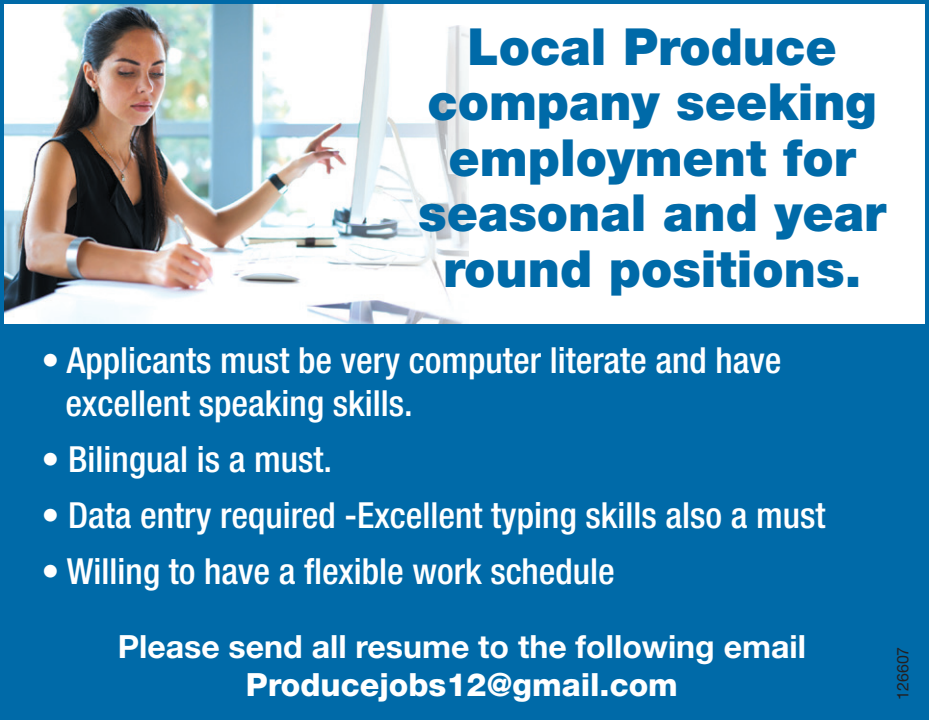
<style>
.page{position:relative;width:929px;height:720px;background:#fff}
.page>*{position:absolute;margin:0;border:0;box-sizing:border-box;transform-origin:0 0}
.t1{font:900 51.2px/55.6px "Helvetica Neue LT Std";color:#006aa8;text-align:center}
.t2{font:500 condensed 36px/43.2px "Helvetica Neue LT Std";color:#fff}
.t3{font:700 32px "Helvetica Neue LT Std";color:#fff}
.t4{font:800 32px "Helvetica Neue LT Std";color:#fff}
.t5{font:16px "Helvetica Neue LT Std";color:#231f20}
</style>
<div class="page">
<div style="left:0;top:324px;width:928px;height:396px;background:#006aa8"></div>
<img style="left:5px;top:5px;width:463px;height:319px">
<div style="left:0;top:0;width:928px;height:720px;border:4px solid #006aa8"></div>
<h1 class="t1" style="left:418px;top:18px;width:469px">Local Produce company seeking employment for seasonal and year round positions.</h1>
<p class="t2" style="left:65px;top:338px;width:717px;text-indent:-24px">• Applicants must be very computer literate and have excellent speaking skills.</p>
<p class="t2" style="left:41px;top:437px;width:292px">• Bilingual is a must.</p>
<p class="t2" style="left:41px;top:493px;width:785px">• Data entry required -Excellent typing skills also a must</p>
<p class="t2" style="left:41px;top:549px;width:574px">• Willing to have a exible work schedule</p>
<p class="t3" style="left:118px;top:627px;width:689px">Please send all resume to the following email</p>
<p class="t4" style="left:246px;top:666px;width:433px">Producejobs12@gmail.com</p>
<p class="t5" style="left:892px;top:700px;width:55px;rotate:-90deg">126607</p>
</div>
